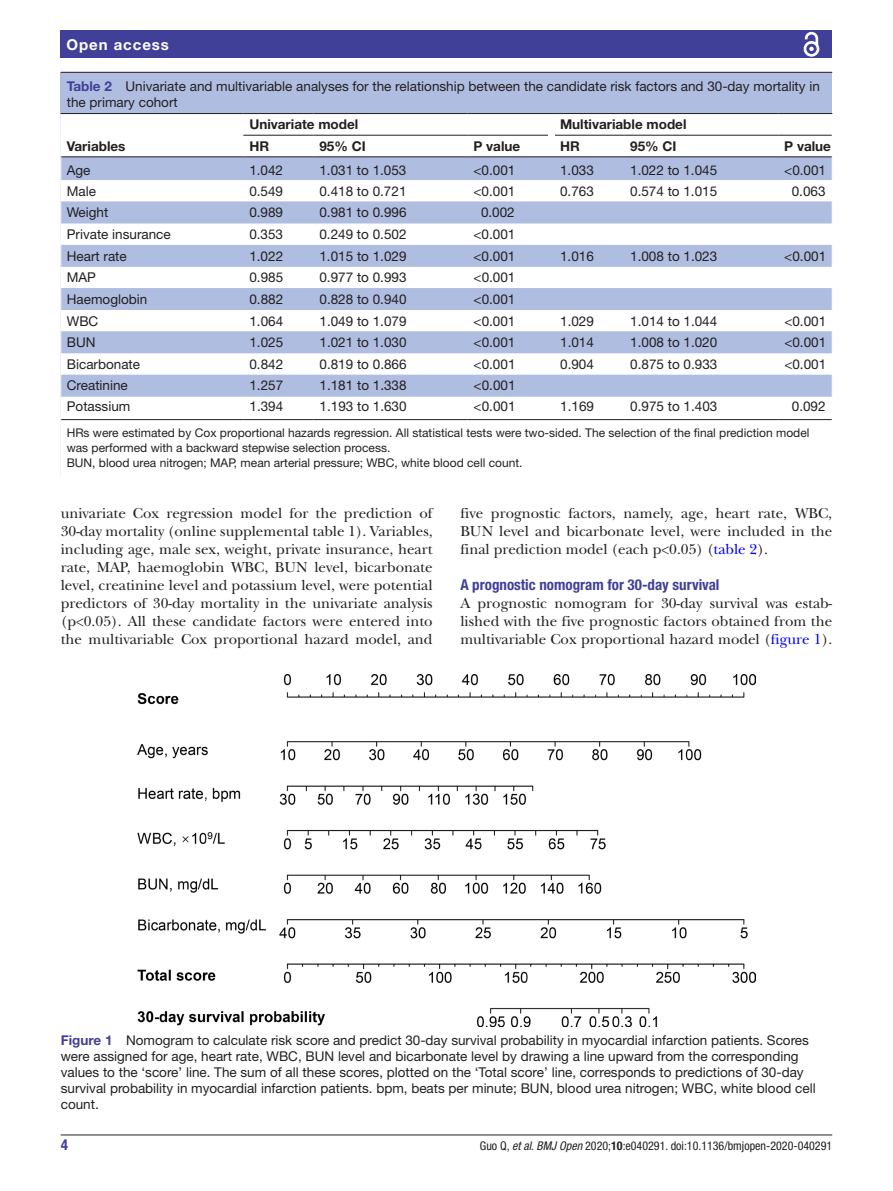
<style>
.page{position:relative;width:893px;height:1191px;background:#fff}
.page>*{position:absolute;margin:0;border:0;box-sizing:border-box;transform-origin:0 0}
.t1{font:15px/18px "New Baskerville";color:#231f20;text-align:justify}
.t2{font:700 condensed 15px "Helvetica Neue LT Std";color:#414099}
.t3{font:700 15px "Helvetica Neue LT Std";letter-spacing:.065em;color:#fff}
.t4{font:13.5px/16.2px "Helvetica Neue LT Std";color:#231f20}
.t5{font:700 13.5px "Helvetica Neue LT Std";color:#231f20}
.t6{font:12px/15px "Helvetica Neue LT Std";color:#231f20}
.t7{font:condensed 12px "Helvetica Neue LT Std";color:#231f20}
.s1{font-weight:700;color:#414099}
.s2{color:#00f}
.s3{font-style:italic}
.s4{font-weight:700}
</style>
<div class="page">
<hr style="left:61px;top:1134px;width:771px;height:1px;background:#231f20">
<div style="left:61px;top:31px;width:771px;height:27px;background:#414099"></div>
<svg style="left:803px;top:31px;width:17px;height:26px"></svg>
<div style="left:61px;top:73px;width:771px;height:403px;background:#afbde1"></div>
<hr style="left:61px;top:72px;width:771px;height:1px;background:#231f20">
<div style="left:61px;top:114px;width:771px;height:362px;background:#fff"></div>
<svg style="left:61px;top:157px;width:771px;height:239px"></svg>
<hr style="left:61px;top:156px;width:182px;height:1px;background:#231f20">
<hr style="left:61px;top:113px;width:182px;height:1px;background:#231f20">
<hr style="left:243px;top:113px;width:70px;height:1px;background:#231f20">
<hr style="left:313px;top:113px;width:154px;height:1px;background:#231f20">
<hr style="left:467px;top:113px;width:87px;height:1px;background:#231f20">
<hr style="left:554px;top:113px;width:70px;height:1px;background:#231f20">
<hr style="left:624px;top:113px;width:154px;height:1px;background:#231f20">
<hr style="left:778px;top:113px;width:54px;height:1px;background:#231f20">
<hr style="left:243px;top:135px;width:70px;height:1px;background:#231f20">
<hr style="left:243px;top:156px;width:70px;height:1px;background:#231f20">
<hr style="left:313px;top:135px;width:154px;height:1px;background:#231f20">
<hr style="left:313px;top:156px;width:154px;height:1px;background:#231f20">
<hr style="left:467px;top:135px;width:87px;height:1px;background:#231f20">
<hr style="left:467px;top:156px;width:87px;height:1px;background:#231f20">
<hr style="left:554px;top:135px;width:70px;height:1px;background:#231f20">
<hr style="left:554px;top:156px;width:70px;height:1px;background:#231f20">
<hr style="left:624px;top:135px;width:154px;height:1px;background:#231f20">
<hr style="left:624px;top:156px;width:154px;height:1px;background:#231f20">
<hr style="left:778px;top:135px;width:54px;height:1px;background:#231f20">
<hr style="left:778px;top:156px;width:54px;height:1px;background:#231f20">
<hr style="left:243px;top:419px;width:70px;height:1px;background:#231f20">
<hr style="left:313px;top:419px;width:154px;height:1px;background:#231f20">
<hr style="left:467px;top:419px;width:87px;height:1px;background:#231f20">
<hr style="left:554px;top:419px;width:70px;height:1px;background:#231f20">
<hr style="left:624px;top:419px;width:154px;height:1px;background:#231f20">
<hr style="left:778px;top:419px;width:54px;height:1px;background:#231f20">
<hr style="left:61px;top:419px;width:182px;height:1px;background:#231f20">
<svg style="left:60px;top:114px;width:1px;height:305px"></svg>
<hr style="left:67px;top:451px;width:765px;height:2px;background:#fff">
<hr style="left:67px;top:466px;width:765px;height:2px;background:#fff">
<svg style="left:548px;top:133px;width:6px;height:4px"></svg>
<img style="left:138px;top:674px;width:617px;height:352px">
<p class="t3" style="left:66px;top:35px;width:104px">Open access</p>
<p class="t4" style="left:67px;top:77px;width:755px"><span class="s1">Table 2</span> Univariate and multivariable analyses for the relationship between the candidate risk factors and 30-day mortality in the primary cohort</p>
<p class="t5" style="left:67px;top:138px;width:60px">Variables</p>
<p class="t5" style="left:249px;top:116px;width:110px">Univariate model</p>
<p class="t5" style="left:560px;top:116px;width:128px">Multivariable model</p>
<p class="t5" style="left:249px;top:138px;width:21px">HR</p>
<p class="t5" style="left:319px;top:138px;width:48px">95% CI</p>
<p class="t5" style="left:473px;top:138px;width:48px">P value</p>
<p class="t5" style="left:560px;top:138px;width:21px">HR</p>
<p class="t5" style="left:630px;top:138px;width:48px">95% CI</p>
<p class="t5" style="left:784px;top:138px;width:48px">P value</p>
<p class="t4" style="left:67px;top:162px;width:25px">Age</p>
<p class="t4" style="left:249px;top:162px;width:35px">1.042</p>
<p class="t4" style="left:319px;top:162px;width:89px">1.031 to 1.053</p>
<p class="t4" style="left:473px;top:162px;width:43px">&lt;0.001</p>
<p class="t4" style="left:560px;top:162px;width:35px">1.033</p>
<p class="t4" style="left:630px;top:162px;width:89px">1.022 to 1.045</p>
<p class="t4" style="left:784px;top:162px;width:43px">&lt;0.001</p>
<p class="t4" style="left:67px;top:182px;width:31px">Male</p>
<p class="t4" style="left:249px;top:182px;width:35px">0.549</p>
<p class="t4" style="left:319px;top:182px;width:89px">0.418 to 0.721</p>
<p class="t4" style="left:473px;top:182px;width:43px">&lt;0.001</p>
<p class="t4" style="left:560px;top:182px;width:35px">0.763</p>
<p class="t4" style="left:630px;top:182px;width:89px">0.574 to 1.015</p>
<p class="t4" style="left:792px;top:182px;width:35px">0.063</p>
<p class="t4" style="left:67px;top:204px;width:43px">Weight</p>
<p class="t4" style="left:249px;top:204px;width:35px">0.989</p>
<p class="t4" style="left:319px;top:204px;width:89px">0.981 to 0.996</p>
<p class="t4" style="left:481px;top:204px;width:35px">0.002</p>
<p class="t4" style="left:67px;top:226px;width:106px">Private insurance</p>
<p class="t4" style="left:249px;top:226px;width:35px">0.353</p>
<p class="t4" style="left:319px;top:226px;width:89px">0.249 to 0.502</p>
<p class="t4" style="left:474px;top:226px;width:43px">&lt;0.001</p>
<p class="t4" style="left:67px;top:247px;width:61px">Heart rate</p>
<p class="t4" style="left:249px;top:247px;width:35px">1.022</p>
<p class="t4" style="left:319px;top:247px;width:89px">1.015 to 1.029</p>
<p class="t4" style="left:474px;top:247px;width:43px">&lt;0.001</p>
<p class="t4" style="left:560px;top:247px;width:35px">1.016</p>
<p class="t4" style="left:630px;top:247px;width:89px">1.008 to 1.023</p>
<p class="t4" style="left:784px;top:247px;width:43px">&lt;0.001</p>
<p class="t4" style="left:67px;top:269px;width:31px">MAP</p>
<p class="t4" style="left:249px;top:269px;width:35px">0.985</p>
<p class="t4" style="left:319px;top:269px;width:89px">0.977 to 0.993</p>
<p class="t4" style="left:474px;top:269px;width:43px">&lt;0.001</p>
<p class="t4" style="left:67px;top:291px;width:82px">Haemoglobin</p>
<p class="t4" style="left:249px;top:291px;width:35px">0.882</p>
<p class="t4" style="left:319px;top:291px;width:89px">0.828 to 0.940</p>
<p class="t4" style="left:474px;top:291px;width:43px">&lt;0.001</p>
<p class="t4" style="left:67px;top:312px;width:33px">WBC</p>
<p class="t4" style="left:249px;top:312px;width:35px">1.064</p>
<p class="t4" style="left:319px;top:312px;width:89px">1.049 to 1.079</p>
<p class="t4" style="left:474px;top:312px;width:43px">&lt;0.001</p>
<p class="t4" style="left:560px;top:312px;width:35px">1.029</p>
<p class="t4" style="left:630px;top:312px;width:89px">1.014 to 1.044</p>
<p class="t4" style="left:784px;top:312px;width:43px">&lt;0.001</p>
<p class="t4" style="left:67px;top:334px;width:30px">BUN</p>
<p class="t4" style="left:249px;top:334px;width:35px">1.025</p>
<p class="t4" style="left:319px;top:334px;width:89px">1.021 to 1.030</p>
<p class="t4" style="left:474px;top:334px;width:43px">&lt;0.001</p>
<p class="t4" style="left:560px;top:334px;width:35px">1.014</p>
<p class="t4" style="left:630px;top:334px;width:89px">1.008 to 1.020</p>
<p class="t4" style="left:784px;top:334px;width:43px">&lt;0.001</p>
<p class="t4" style="left:67px;top:356px;width:75px">Bicarbonate</p>
<p class="t4" style="left:249px;top:356px;width:35px">0.842</p>
<p class="t4" style="left:320px;top:356px;width:89px">0.819 to 0.866</p>
<p class="t4" style="left:474px;top:356px;width:43px">&lt;0.001</p>
<p class="t4" style="left:560px;top:356px;width:35px">0.904</p>
<p class="t4" style="left:630px;top:356px;width:89px">0.875 to 0.933</p>
<p class="t4" style="left:784px;top:356px;width:43px">&lt;0.001</p>
<p class="t4" style="left:67px;top:377px;width:63px">Creatinine</p>
<p class="t4" style="left:249px;top:377px;width:35px">1.257</p>
<p class="t4" style="left:320px;top:377px;width:89px">1.181 to 1.338</p>
<p class="t4" style="left:474px;top:377px;width:43px">&lt;0.001</p>
<p class="t4" style="left:67px;top:397px;width:65px">Potassium</p>
<p class="t4" style="left:249px;top:397px;width:35px">1.394</p>
<p class="t4" style="left:320px;top:397px;width:89px">1.193 to 1.630</p>
<p class="t4" style="left:474px;top:397px;width:43px">&lt;0.001</p>
<p class="t4" style="left:560px;top:397px;width:35px">1.169</p>
<p class="t4" style="left:630px;top:397px;width:89px">0.975 to 1.403</p>
<p class="t4" style="left:792px;top:397px;width:35px">0.092</p>
<p class="t6" style="left:67px;top:425px;width:744px">HRs were estimated by Cox proportional hazards regression. All statistical tests were two-sided. The selection of the final prediction model was performed with a backward stepwise selection process.<br>BUN, blood urea nitrogen; MAP, mean arterial pressure; WBC, white blood cell count.</p>
<p class="t1" style="left:61px;top:504px;width:373px">univariate Cox regression model for the prediction of 30-day mortality (online supplemental table 1). Variables, including age, male sex, weight, private insurance, heart rate, MAP, haemoglobin WBC, BUN level, bicarbonate level, creatinine level and potassium level, were potential predictors of 30-day mortality in the univariate analysis (p&lt;0.05). All these candidate factors were entered into the multivariable Cox proportional hazard model, and</p>
<p class="t1" style="left:460px;top:504px;width:373px">five prognostic factors, namely, age, heart rate, WBC, BUN level and bicarbonate level, were included in the final prediction model (each p&lt;0.05) (<span class="s2">table 2</span>).</p>
<p class="t2" style="left:460px;top:575px;width:261px">A prognostic nomogram for 30-day survival</p>
<p class="t1" style="left:460px;top:594px;width:373px">A prognostic nomogram for 30-day survival was estab&shy;lished with the five prognostic factors obtained from the multivariable Cox proportional hazard model (<span class="s2">figure 1</span>).</p>
<p class="t4" style="left:61px;top:1031px;width:756px"><span class="s1">Figure 1</span> Nomogram to calculate risk score and predict 30-day survival probability in myocardial infarction patients. Scores were assigned for age, heart rate, WBC, BUN level and bicarbonate level by drawing a line upward from the corresponding values to the ‘score’ line. The sum of all these scores, plotted on the ‘Total score’ line, corresponds to predictions of 30-day survival probability in myocardial infarction patients. bpm, beats per minute; BUN, blood urea nitrogen; WBC, white blood cell count.</p>
<p class="t2" style="left:61px;top:1135px;width:9px">4</p>
<p class="t7" style="left:480px;top:1138px;width:354px">Guo Q, <span class="s3">et al</span>. <span class="s3">BMJ Open</span> 2020;<span class="s4">10</span>:e040291. doi:10.1136/bmjopen-2020-040291</p>
</div>
